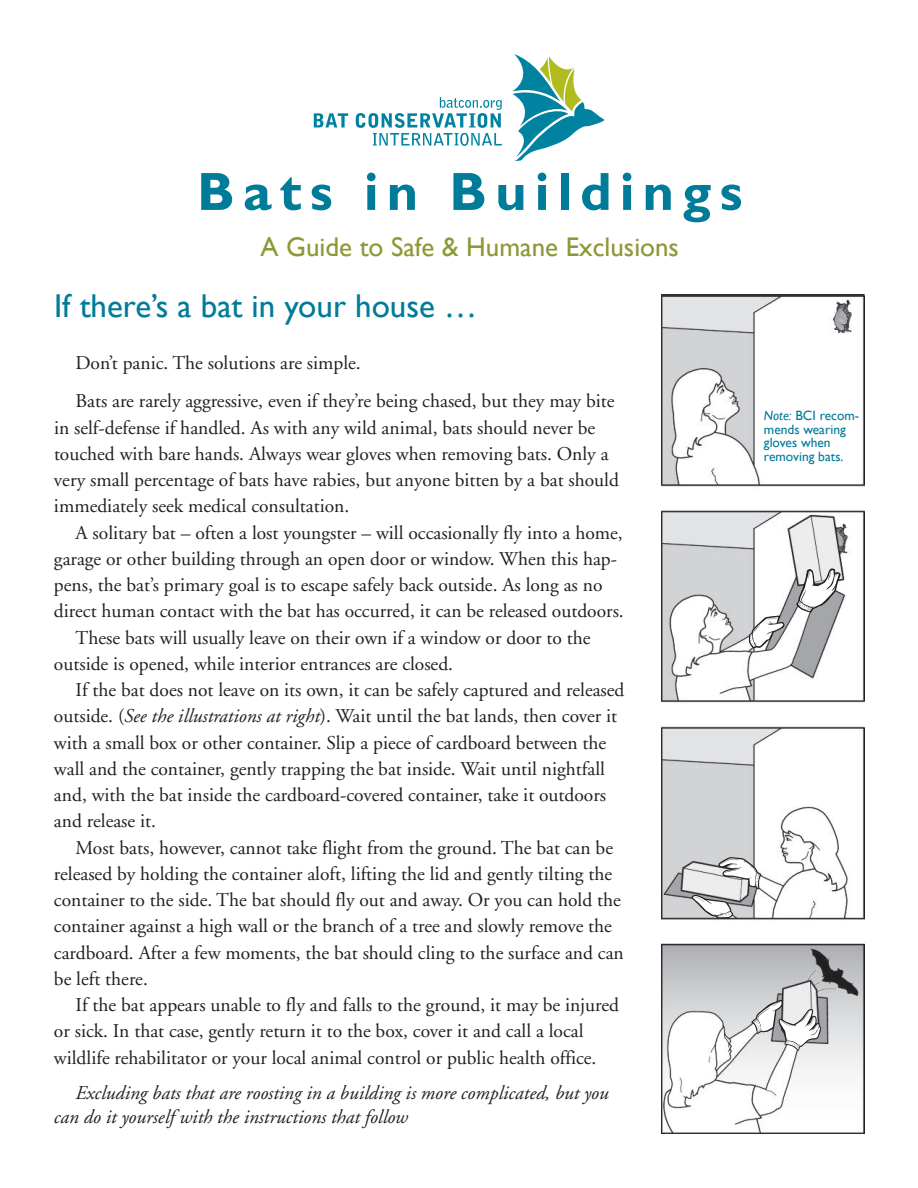
<style>
.page{position:relative;width:918px;height:1188px;background:#fff}
.page>*{position:absolute;margin:0;border:0;box-sizing:border-box;transform-origin:0 0}
.t1{font:700 54px "Gill Sans";letter-spacing:.15em;color:#007b99}
.t2{font:33px "Gill Sans";color:#007b99}
.t3{font:27px "Gill Sans";color:#8e9836}
.t4{font:19.5px/26.2px "Adobe Garamond";color:#231f20}
.t5{font:italic 19.5px/23.4px "Adobe Garamond";color:#231f20}
.t6{font:13.5px/13.5px "Gill Sans";color:#007b99}
.s1{font-style:italic}
</style>
<div class="page">
<img style="left:662px;top:294px;width:202px;height:840px">
<svg style="left:796px;top:568px;width:44px;height:45px"></svg>
<svg style="left:749px;top:615px;width:36px;height:34px"></svg>
<svg style="left:691px;top:841px;width:71px;height:83px"></svg>
<svg style="left:751px;top:938px;width:70px;height:129px"></svg>
<div style="left:764px;top:411px;width:96px;height:64px;background:#fff"></div>
<svg style="left:512px;top:54px;width:92px;height:107px"></svg>
<svg style="left:314px;top:113px;width:34px;height:14px"></svg>
<svg style="left:356px;top:97px;width:146px;height:49px"></svg>
<h1 class="t1" style="left:197px;top:160px;width:547px">Bats in Buildings</h1>
<h3 class="t3" style="left:261px;top:231px;width:420px">A Guide to Safe &amp; Humane Exclusions</h3>
<h2 class="t2" style="left:54px;top:286px;width:425px">If there’s a bat in your house …</h2>
<p class="t4" style="left:76px;top:346px;width:540px;line-height:38.2px">Don’t panic. The solutions are simple.<br>Bats are rarely aggressive, even if they’re being chased, but they may bite</p>
<p class="t4" style="left:54px;top:416px;width:566px">in self-defense if handled. As with any wild animal, bats should never be touched with bare hands. Always wear gloves when removing bats. Only a very small percentage of bats have rabies, but anyone bitten by a bat should immediately seek medical consultation.</p>
<p class="t4" style="left:76px;top:521px;width:549px">A solitary bat – often a lost youngster – will occasionally fly into a home,</p>
<p class="t4" style="left:54px;top:547px;width:565px">garage or other building through an open door or window. When this hap-</p>
<p class="t4" style="left:54px;top:574px;width:550px">pens, the bat’s primary goal is to escape safely back outside. As long as no</p>
<p class="t4" style="left:54px;top:600px;width:571px">direct human contact with the bat has occurred, it can be released outdoors.</p>
<p class="t4" style="left:76px;top:626px;width:517px">These bats will usually leave on their own if a window or door to the</p>
<p class="t4" style="left:54px;top:652px;width:401px">outside is opened, while interior entrances are closed.</p>
<p class="t4" style="left:76px;top:679px;width:550px">If the bat does not leave on its own, it can be safely captured and released</p>
<p class="t4" style="left:54px;top:705px;width:565px">outside. (<span class="s1">See the illustrations at right</span>). Wait until the bat lands, then cover it</p>
<p class="t4" style="left:54px;top:731px;width:554px">with a small box or other container. Slip a piece of cardboard between the</p>
<p class="t4" style="left:54px;top:757px;width:553px">wall and the container, gently trapping the bat inside. Wait until nightfall</p>
<p class="t4" style="left:54px;top:784px;width:554px">and, with the bat inside the cardboard-covered container, take it outdoors</p>
<p class="t4" style="left:54px;top:810px;width:103px">and release it.</p>
<p class="t4" style="left:76px;top:836px;width:539px">Most bats, however, cannot take flight from the ground. The bat can be</p>
<p class="t4" style="left:54px;top:862px;width:560px">released by holding the container aloft, lifting the lid and gently tilting the</p>
<p class="t4" style="left:54px;top:889px;width:568px">container to the side. The bat should fly out and away. Or you can hold the</p>
<p class="t4" style="left:54px;top:915px;width:560px">container against a high wall or the branch of a tree and slowly remove the</p>
<p class="t4" style="left:54px;top:941px;width:571px">cardboard. After a few moments, the bat should cling to the surface and can</p>
<p class="t4" style="left:54px;top:967px;width:95px">be left there.</p>
<p class="t4" style="left:76px;top:994px;width:545px">If the bat appears unable to fly and falls to the ground, it may be injured</p>
<p class="t4" style="left:54px;top:1020px;width:531px">or sick. In that case, gently return it to the box, cover it and call a local</p>
<p class="t4" style="left:54px;top:1046px;width:544px">wildlife rehabilitator or your local animal control or public health office.</p>
<p class="t5" style="left:54px;top:1083px;width:556px;text-indent:22px">Excluding bats that are roosting in a building is more complicated, but you can do it yourself with the instructions that follow</p>
<p class="t6" style="left:764px;top:409px;width:97px"><span class="s1">Note:</span> BCI recom&shy;mends wearing gloves when removing bats.</p>
</div>
